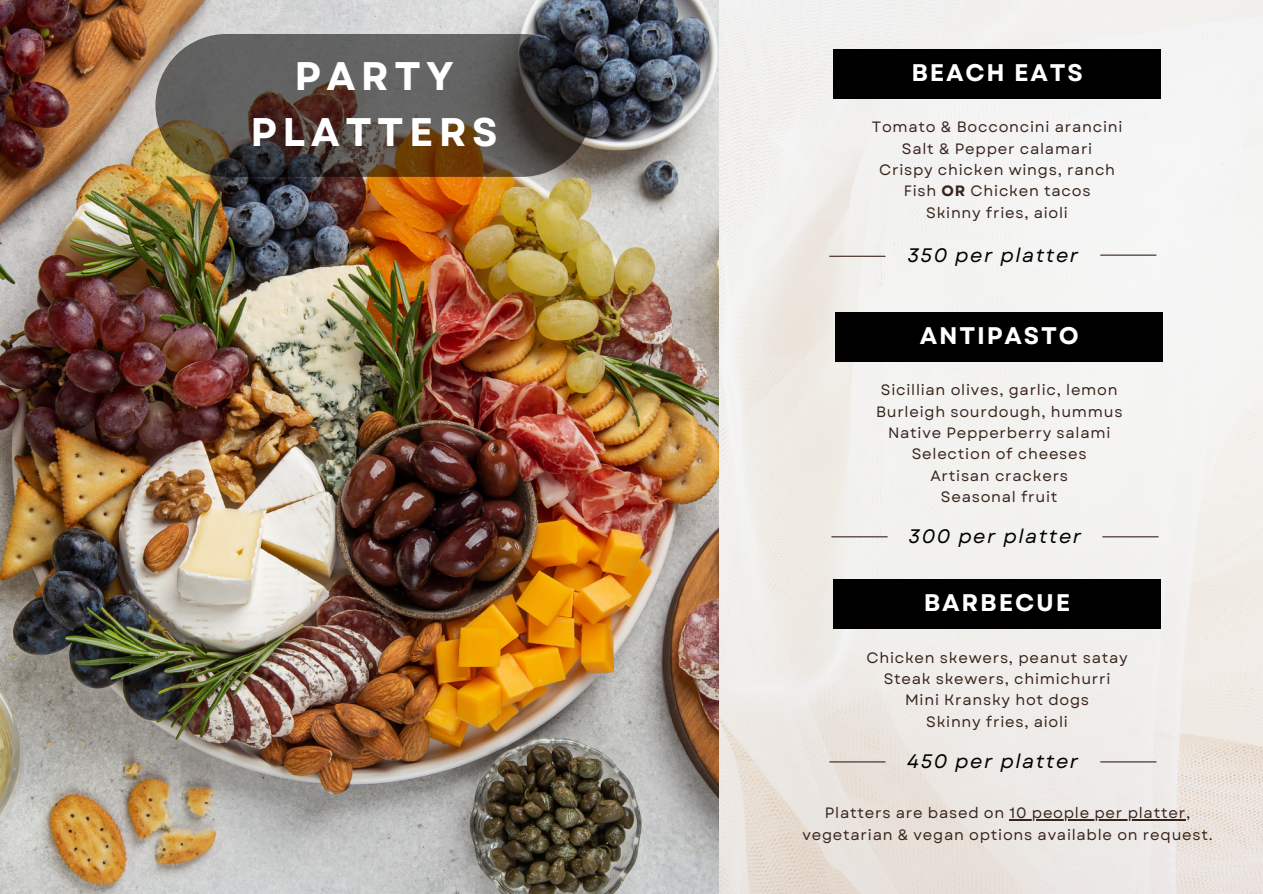
<style>
.page{position:relative;width:1263px;height:894px;background:#fff}
.page>*{position:absolute;margin:0;border:0;box-sizing:border-box;transform-origin:0 0}
.t1{font:700 39.9px/55.2px "Garet";letter-spacing:.135em;color:#fff;text-align:center}
.t2{font:700 24px "Garet";letter-spacing:.075em;color:#fff}
.t3{font:italic 19.5px "Garet";letter-spacing:.075em;color:#000}
.t4{font:15px/21.3px "Garet";letter-spacing:.05em;color:#38251c;text-align:center}
.s1{font-weight:700}
</style>
<div class="page">
<img style="left:718px;top:0;width:545px;height:893px">
<img style="left:0;top:0;width:718px;height:893px">
<svg style="left:155px;top:34px;width:438px;height:143px;background:#585048"></svg>
<div style="left:833px;top:49px;width:328px;height:49px;background:#000"></div>
<hr style="left:830px;top:255px;width:55px;height:2px;background:#38251c">
<hr style="left:1101px;top:254px;width:55px;height:1px;background:#38251c">
<div style="left:835px;top:312px;width:328px;height:49px;background:#000"></div>
<hr style="left:832px;top:536px;width:55px;height:1px;background:#38251c">
<hr style="left:1103px;top:536px;width:55px;height:1px;background:#38251c">
<div style="left:833px;top:579px;width:328px;height:49px;background:#000"></div>
<hr style="left:830px;top:761px;width:55px;height:1px;background:#38251c">
<hr style="left:1101px;top:761px;width:55px;height:1px;background:#38251c">
<hr style="left:1010px;top:819px;width:176px;height:1px;background:#38251c">
<h1 class="t1" style="left:250px;top:49px;width:249px">PARTY<br>PLATTERS</h1>
<h2 class="t2" style="left:911px;top:55px;width:173px">BEACH EATS</h2>
<p class="t4" style="left:872px;top:116px;width:252px">Tomato &amp; Bocconcini arancini<br>Salt &amp; Pepper calamari<br>Crispy chicken wings, ranch<br>Fish <span class="s1">OR</span> Chicken tacos<br>Skinny fries, aioli</p>
<h3 class="t3" style="left:907px;top:241px;width:172px">350 per platter</h3>
<h2 class="t2" style="left:920px;top:318px;width:161px">ANTIPASTO</h2>
<p class="t4" style="left:876px;top:379px;width:248px">Sicillian olives, garlic, lemon<br>Burleigh sourdough, hummus<br>Native Pepperberry salami<br>Selection of cheeses<br>Artisan crackers<br>Seasonal fruit</p>
<h3 class="t3" style="left:908px;top:522px;width:174px">300 per platter</h3>
<h2 class="t2" style="left:924px;top:585px;width:148px">BARBECUE</h2>
<p class="t4" style="left:866px;top:646px;width:263px">Chicken skewers, peanut satay<br>Steak skewers, chimichurri<br>Mini Kransky hot dogs<br>Skinny fries, aioli</p>
<h3 class="t3" style="left:907px;top:747px;width:173px">450 per platter</h3>
<p class="t4" style="left:802px;top:802px;width:412px">Platters are based on 10 people per platter, vegetarian &amp; vegan options available on request.</p>
</div>
